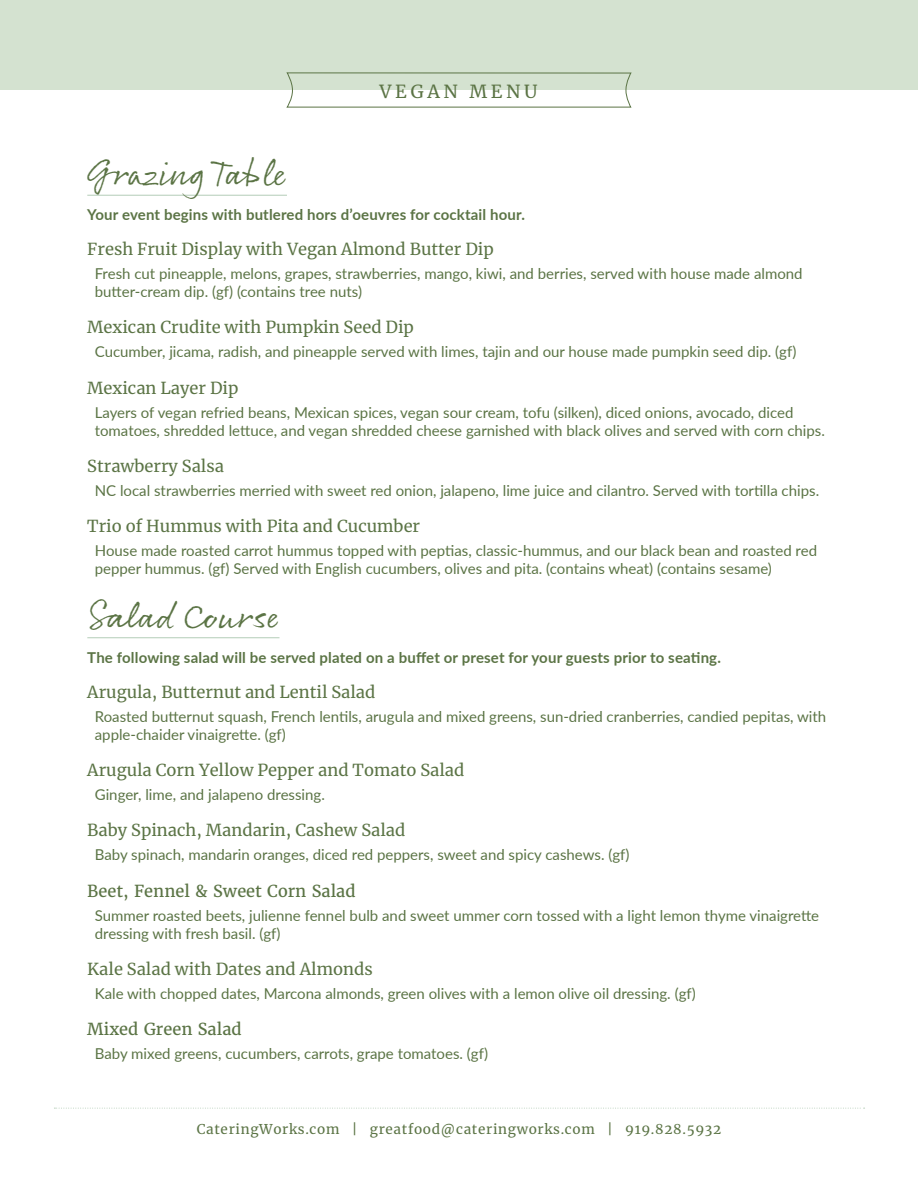
<style>
.page{position:relative;width:918px;height:1188px;background:#fff}
.page>*{position:absolute;margin:0;border:0;box-sizing:border-box;transform-origin:0 0}
.Course_Name{font:36px "Rollerscript Rough";color:#5b7445}
.t1{font:18px "Merriweather";letter-spacing:.2em;color:#5b7445}
.Item_Title{font:16.5px "Merriweather";color:#5b7445}
.Item_Title-2{font:16.5px "Merriweather";color:#5b7445}
.Item_Description{font:15px/18px "Lato";color:#5b7445}
.Course_Description{font:700 15px "Lato";letter-spacing:.01em;color:#5b7445}
.t2{font:13.5px "Merriweather";letter-spacing:.05em;color:#5b7445}
</style>
<div class="page">
<svg style="left:54px;top:1108px;width:811px;height:1px"></svg>
<div style="left:0;top:0;width:918px;height:90px;background:#d4e2d0"></div>
<svg style="left:286px;top:72px;width:346px;height:36px"></svg>
<hr style="left:87px;top:637px;width:192px;height:1px;background:#b4cdb7">
<hr style="left:87px;top:195px;width:200px;height:1px;background:#b4cdb7">
<p class="t1" style="left:380px;top:79px;width:159px">VEGAN MENU</p>
<p class="Course_Name" style="left:87px;top:151px;width:201px">Grazing Table</p>
<p class="Course_Description" style="left:87px;top:204px;width:439px">Your event begins with butlered hors d’oeuvres for cocktail hour.</p>
<p class="Item_Title" style="left:87px;top:238px;width:408px">Fresh Fruit Display with Vegan Almond Butter Dip</p>
<p class="Item_Description" style="left:95px;top:264px;width:709px">Fresh cut pineapple, melons, grapes, strawberries, mango, kiwi, and berries, served with house made almond butter-cream dip. (gf) (contains tree nuts)</p>
<p class="Item_Title" style="left:87px;top:316px;width:328px">Mexican Crudite with Pumpkin Seed Dip</p>
<p class="Item_Description" style="left:95px;top:342px;width:703px">Cucumber, jicama, radish, and pineapple served with limes, tajin and our house made pumpkin seed dip. (gf)</p>
<p class="Item_Title" style="left:87px;top:376px;width:153px">Mexican Layer Dip</p>
<p class="Item_Description" style="left:95px;top:403px;width:732px">Layers of vegan refried beans, Mexican spices, vegan sour cream, tofu (silken), diced onions, avocado, diced tomatoes, shredded lettuce, and vegan shredded cheese garnished with black olives and served with corn chips.</p>
<p class="Item_Title" style="left:87px;top:455px;width:138px">Strawberry Salsa</p>
<p class="Item_Description" style="left:95px;top:481px;width:726px">NC local strawberries merried with sweet red onion, jalapeno, lime juice and cilantro. Served with tortilla chips.</p>
<p class="Item_Title" style="left:87px;top:515px;width:334px">Trio of Hummus with Pita and Cucumber</p>
<p class="Item_Description" style="left:95px;top:541px;width:724px">House made roasted carrot hummus topped with peptias, classic-hummus, and our black bean and roasted red pepper hummus. (gf) Served with English cucumbers, olives and pita. (contains wheat) (contains sesame)</p>
<p class="Course_Name" style="left:87px;top:593px;width:194px">Salad Course</p>
<p class="Course_Description" style="left:87px;top:646px;width:635px">The following salad will be served plated on a buffet or preset for your guests prior to seating.</p>
<p class="Item_Title" style="left:87px;top:680px;width:290px">Arugula, Butternut and Lentil Salad</p>
<p class="Item_Description" style="left:95px;top:707px;width:733px">Roasted butternut squash, French lentils, arugula and mixed greens, sun-dried cranberries, candied pepitas, with apple-chaider vinaigrette. (gf)</p>
<p class="Item_Title" style="left:87px;top:759px;width:379px">Arugula Corn Yellow Pepper and Tomato Salad</p>
<p class="Item_Description" style="left:95px;top:785px;width:232px">Ginger, lime, and jalapeno dressing.</p>
<p class="Item_Title" style="left:87px;top:819px;width:320px">Baby Spinach, Mandarin, Cashew Salad</p>
<p class="Item_Description" style="left:95px;top:845px;width:536px">Baby spinach, mandarin oranges, diced red peppers, sweet and spicy cashews. (gf)</p>
<p class="Item_Title-2" style="left:87px;top:880px;width:270px">Beet, Fennel &amp; Sweet Corn Salad</p>
<p class="Item_Description" style="left:95px;top:905px;width:726px">Summer roasted beets, julienne fennel bulb and sweet ummer corn tossed with a light lemon thyme vinaigrette dressing with fresh basil. (gf)</p>
<p class="Item_Title" style="left:87px;top:957px;width:287px">Kale Salad with Dates and Almonds</p>
<p class="Item_Description" style="left:95px;top:984px;width:602px">Kale with chopped dates, Marcona almonds, green olives with a lemon olive oil dressing. (gf)</p>
<p class="Item_Title-2" style="left:87px;top:1019px;width:156px">Mixed Green Salad</p>
<p class="Item_Description" style="left:95px;top:1044px;width:395px">Baby mixed greens, cucumbers, carrots, grape tomatoes. (gf)</p>
<p class="t2" style="left:197px;top:1120px;width:526px">CateringWorks.com | greatfood@cateringworks.com | 919.828.5932</p>
</div>
